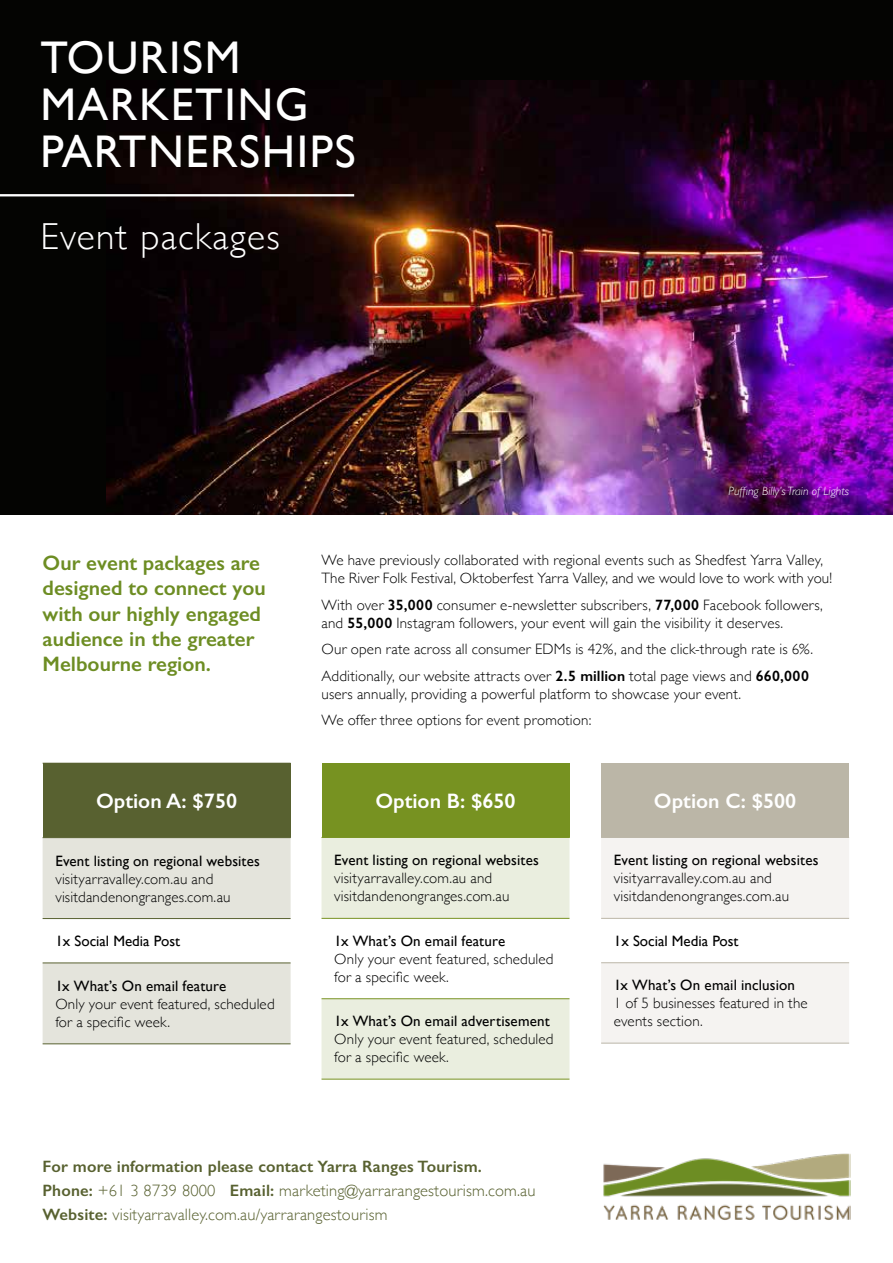
<style>
.page{position:relative;width:893px;height:1263px;background:#fff}
.page>*{position:absolute;margin:0;border:0;box-sizing:border-box;transform-origin:0 0}
.t1{font:45.75px/47px "Gill Sans";letter-spacing:.035em;color:#fff}
.t2{font:300 37.5px "Gill Sans";letter-spacing:.035em;color:#fff}
.t3{font:600 21px/25.2px "Gill Sans";color:#6d8d23}
.t4{font:600 21px "Gill Sans";color:#fff}
.t5{font:300 16.5px/24px "Gill Sans";letter-spacing:.01em;color:#586130}
.t6{font:300 15px/18px "Gill Sans";letter-spacing:.01em;color:#000}
.t7{font:15px "Gill Sans";letter-spacing:.01em;color:#000}
.t8{font:italic 300 12px "Gill Sans";color:#fff}
.s1{font-weight:600}
</style>
<div class="page">
<div style="left:0;top:0;width:893px;height:514px;background:#040402"></div>
<img style="left:106px;top:81px;width:787px;height:433px">
<hr style="left:0;top:194px;width:354px;height:2px;background:#fff">
<img style="left:603px;top:1153px;width:247px;height:67px">
<div style="left:43px;top:763px;width:248px;height:75px;background:#586130"></div>
<div style="left:43px;top:838px;width:248px;height:205px;background:#e4e4dc"></div>
<div style="left:43px;top:918px;width:248px;height:45px;background:#fff"></div>
<hr style="left:43px;top:1043px;width:248px;height:1px;background:#586130">
<hr style="left:43px;top:918px;width:248px;height:1px;background:#586130">
<hr style="left:43px;top:963px;width:248px;height:1px;background:#586130">
<div style="left:322px;top:763px;width:247px;height:74px;background:#779221"></div>
<div style="left:322px;top:838px;width:247px;height:241px;background:#eaeedf"></div>
<div style="left:322px;top:918px;width:247px;height:81px;background:#fff"></div>
<hr style="left:322px;top:837px;width:247px;height:1px;background:#779221">
<hr style="left:322px;top:918px;width:247px;height:1px;background:#779221">
<hr style="left:322px;top:998px;width:247px;height:1px;background:#779221">
<hr style="left:322px;top:1079px;width:247px;height:1px;background:#779221">
<div style="left:601px;top:763px;width:248px;height:74px;background:#bbb6a7"></div>
<div style="left:601px;top:838px;width:248px;height:205px;background:#f5f3f1"></div>
<div style="left:601px;top:918px;width:248px;height:45px;background:#fff"></div>
<hr style="left:601px;top:837px;width:248px;height:1px;background:#bbb6a7">
<hr style="left:601px;top:918px;width:248px;height:1px;background:#bbb6a7">
<hr style="left:601px;top:962px;width:248px;height:1px;background:#bbb6a7">
<hr style="left:601px;top:1043px;width:248px;height:1px;background:#bbb6a7">
<h1 class="t1" style="left:40px;top:33px;width:317px">TOURISM<br>MARKETING<br>PARTNERSHIPS</h1>
<h2 class="t2" style="left:40px;top:207px;width:241px">Event packages</h2>
<h3 class="t3" style="left:43px;top:550px;width:225px">Our event packages are designed to connect you with our highly engaged audience in the greater<br>Melbourne region.</h3>
<h3 class="t4" style="left:96px;top:788px;width:143px">Option A: $750</h3>
<p class="t7" style="left:55px;top:852px;width:206px">Event listing on regional websites</p>
<p class="t6" style="left:55px;top:869px;width:177px">visityarravalley.com.au and visitdandenongranges.com.au</p>
<p class="t7" style="left:55px;top:932px;width:126px">1x Social Media Post</p>
<p class="t7" style="left:55px;top:977px;width:172px">1x What’s On email feature</p>
<p class="t6" style="left:55px;top:994px;width:221px">Only your event featured, scheduled for a specific week.</p>
<p class="t8" style="left:728px;top:484px;width:122px">Puffing Billy’s Train of Lights</p>
<p class="t6" style="left:322px;top:551px;width:512px">We have previously collaborated with regional events such as Shedfest Yarra Valley,<br>The River Folk Festival, Oktoberfest Yarra Valley, and we would love to work with you!</p>
<p class="t6" style="left:322px;top:595px;width:503px">With over <span class="s1">35,000</span> consumer e-newsletter subscribers, <span class="s1">77,000</span> Facebook followers, and <span class="s1">55,000</span> Instagram followers, your event will gain the visibility it deserves.</p>
<p class="t6" style="left:322px;top:635px;width:493px;line-height:26.5px">Our open rate across all consumer EDMs is 42%, and the click-through rate is 6%.<br>Additionally, our website attracts over <span class="s1">2.5 million</span> total page views and <span class="s1">660,000</span></p>
<p class="t6" style="left:322px;top:680px;width:421px;line-height:26.5px">users annually, providing a powerful platform to showcase your event.<br>We offer three options for event promotion:</p>
<h3 class="t4" style="left:375px;top:788px;width:142px">Option B: $650</h3>
<p class="t7" style="left:334px;top:851px;width:206px">Event listing on regional websites</p>
<p class="t6" style="left:334px;top:869px;width:177px">visityarravalley.com.au and visitdandenongranges.com.au</p>
<p class="t7" style="left:334px;top:932px;width:172px">1x What’s On email feature</p>
<p class="t6" style="left:334px;top:949px;width:221px">Only your event featured, scheduled for a specific week.</p>
<p class="t7" style="left:334px;top:1012px;width:217px">1x What’s On email advertisement</p>
<p class="t6" style="left:334px;top:1029px;width:221px">Only your event featured, scheduled for a specific week.</p>
<h3 class="t4" style="left:654px;top:788px;width:144px">Option C: $500</h3>
<p class="t7" style="left:614px;top:851px;width:206px">Event listing on regional websites</p>
<p class="t6" style="left:614px;top:869px;width:177px">visityarravalley.com.au and visitdandenongranges.com.au</p>
<p class="t7" style="left:614px;top:932px;width:126px">1x Social Media Post</p>
<p class="t7" style="left:614px;top:976px;width:183px">1x What’s On email inclusion</p>
<p class="t6" style="left:614px;top:993px;width:195px">1 of 5 businesses featured in the events section.</p>
<p class="t5" style="left:43px;top:1154px;width:494px"><span class="s1">For more information please contact Yarra Ranges Tourism.<br>Phone:</span> +61 3 8739 8000 <span class="s1">Email:</span> marketing@yarrarangestourism.com.au<br><span class="s1">Website:</span> visityarravalley.com.au/yarrarangestourism</p>
</div>
